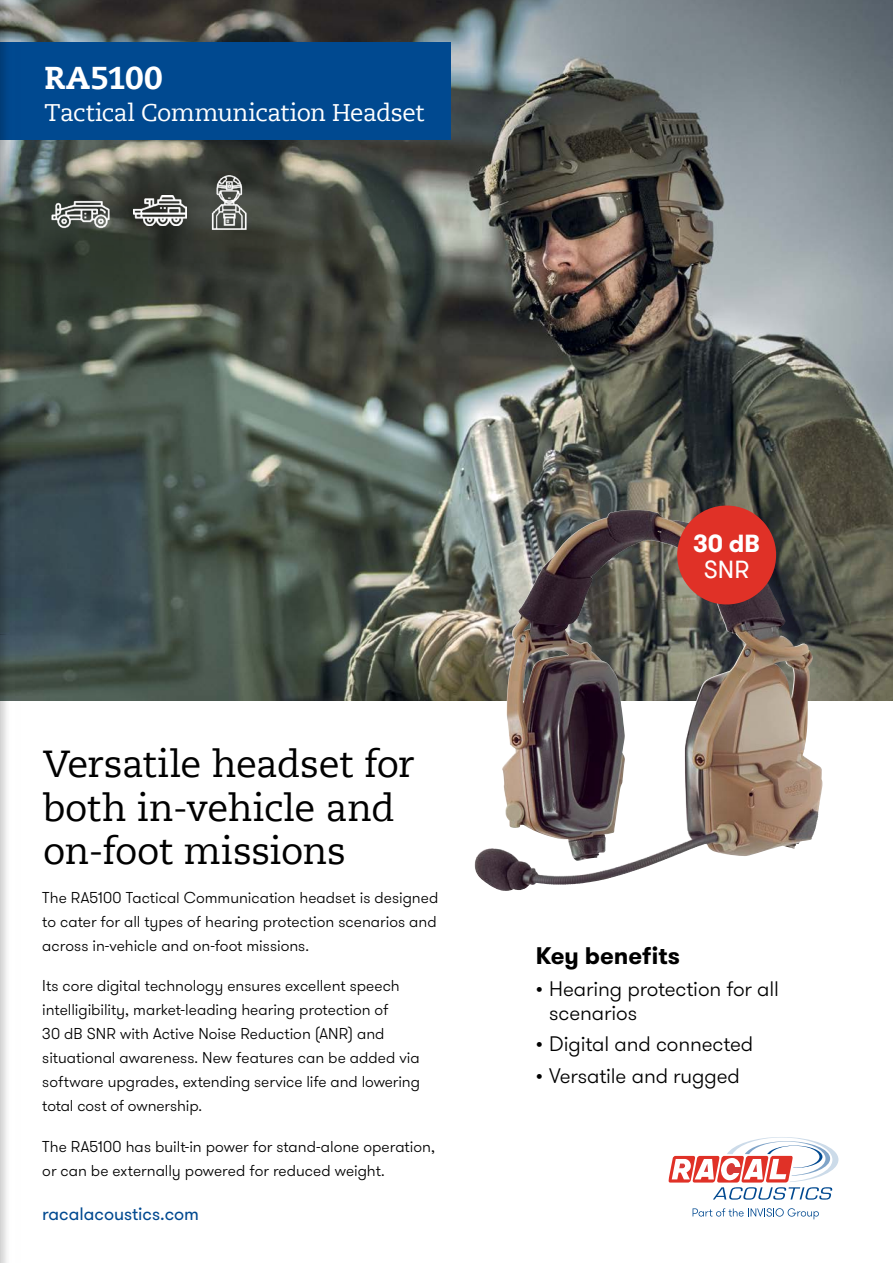
<style>
.page{position:relative;width:893px;height:1263px;background:#fff}
.page>*{position:absolute;margin:0;border:0;box-sizing:border-box;transform-origin:0 0}
.t1{font:37.5px/43.5px "Caecilia LT Std";letter-spacing:-.015em;color:#000}
.t2{font:800 31.5px "Caecilia LT Std";letter-spacing:-.005em;color:#fff}
.t3{font:700 24.75px "GT Walsheim";color:#fff}
.t4{font:24.75px "GT Walsheim";color:#fff}
.t5{font:24px "Caecilia LT Std";letter-spacing:-.025em;color:#fff}
.t6{font:700 24px "GT Walsheim";letter-spacing:-.005em;color:#000}
.t7{font:300 21px/24px "GT Walsheim";letter-spacing:-.005em;color:#000}
.t8{font:18px "GT Walsheim";color:#004990}
.t9{font:300 15.75px/24px "GT Walsheim";color:#000}
</style>
<div class="page">
<img style="left:21px;top:0;width:872px;height:700px">
<div style="left:478px;top:397px;width:415px;height:376px;background:#000;opacity:.4"></div>
<div style="left:550px;top:397px;width:343px;height:376px;background:#000;opacity:.4"></div>
<div style="left:0;top:131px;width:412px;height:204px;background:#000;opacity:.4"></div>
<img style="left:133px;top:196px;width:54px;height:30px">
<img style="left:191px;top:165px;width:75px;height:75px">
<img style="left:43px;top:165px;width:76px;height:75px">
<div style="left:419px;top:452px;width:461px;height:496px;background:#fff;opacity:.2"></div>
<img style="left:537px;top:510px;width:96px;height:68px">
<svg style="left:693px;top:1208px;width:126px;height:11px"></svg>
<svg style="left:668px;top:1137px;width:170px;height:62px"></svg>
<div style="left:677px;top:505px;width:99px;height:99px;background:#e03127;border-radius:50%"></div>
<div style="left:0;top:43px;width:450px;height:97px;background:#004990"></div>
<img style="left:0;top:0;width:21px;height:1263px">
<h2 class="t2" style="left:45px;top:58px;width:120px">RA5100</h2>
<h3 class="t5" style="left:45px;top:98px;width:381px">Tactical Communication Headset</h3>
<h1 class="t1" style="left:43px;top:743px;width:373px">Versatile headset for both in-vehicle and on-foot missions</h1>
<p class="t9" style="left:42px;top:885px;width:398px;text-align:justify">The RA5100 Tactical Communication headset is designed to cater for all types of hearing protection scenarios and across in-vehicle and on-foot missions.</p>
<p class="t9" style="left:42px;top:974px;width:379px">Its core digital technology ensures excellent speech intelligibility, market-leading hearing protection of<br>30 dB SNR with Active Noise Reduction (ANR) and situational awareness. New features can be added via software upgrades, extending service life and lowering total cost of ownership.</p>
<p class="t9" style="left:42px;top:1135px;width:394px">The RA5100 has built-in power for stand-alone operation, or can be externally powered for reduced weight.</p>
<p class="t8" style="left:42px;top:1202px;width:158px">racalacoustics.com</p>
<h3 class="t3" style="left:693px;top:527px;width:69px">30 dB</h3>
<h3 class="t4" style="left:704px;top:553px;width:47px">SNR</h3>
<h3 class="t6" style="left:536px;top:940px;width:146px">Key benefits</h3>
<h3 class="t7" style="left:549px;top:977px;width:231px;text-indent:-14px">• Hearing protection for all scenarios</h3>
<h3 class="t7" style="left:536px;top:1032px;width:219px">• Digital and connected</h3>
<h3 class="t7" style="left:536px;top:1064px;width:206px">• Versatile and rugged</h3>
</div>
